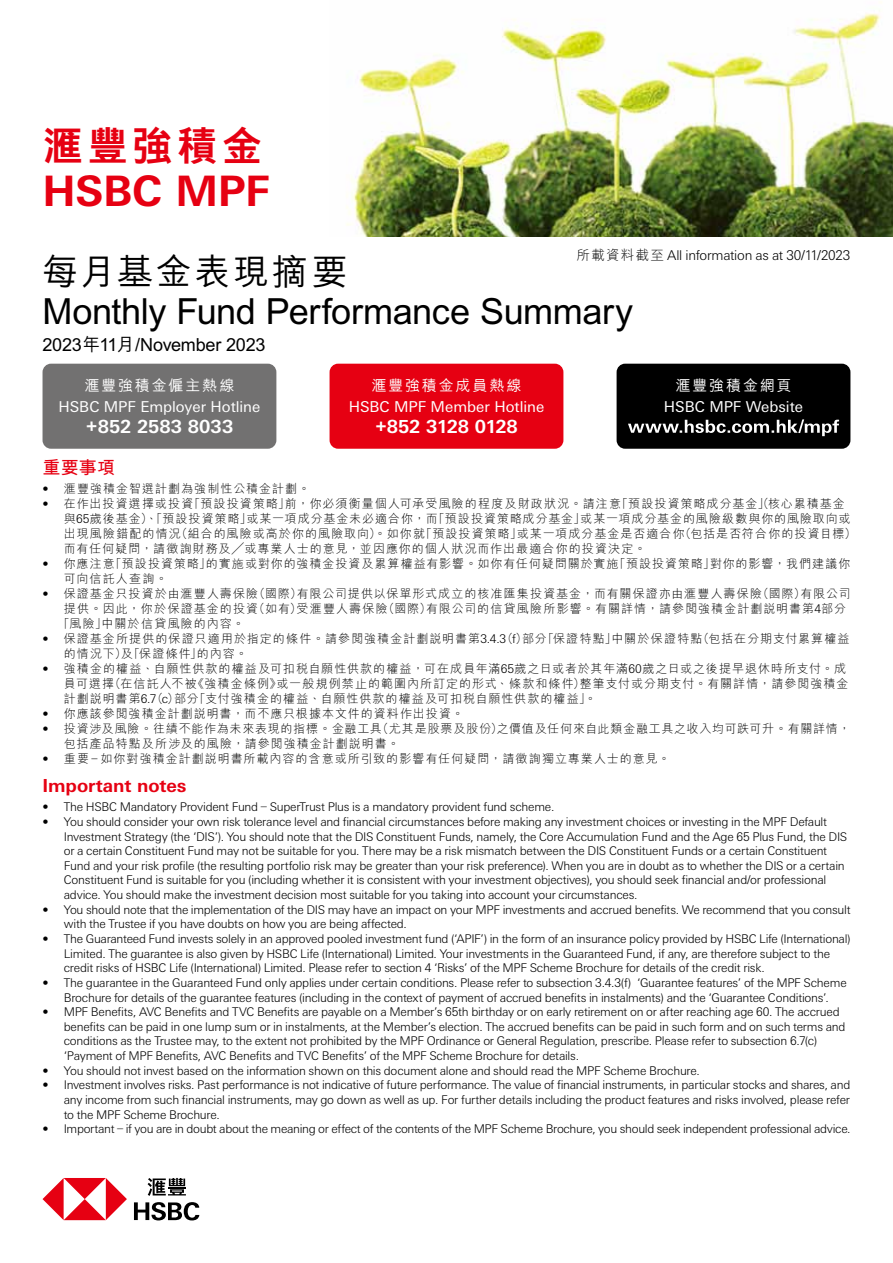
<style>
.page{position:relative;width:893px;height:1263px;background:#fff}
.page>*{position:absolute;margin:0;border:0;box-sizing:border-box;transform-origin:0 0}
.t1{font:700 42px "Univers Nextfor HSBC";letter-spacing:-.015em;color:#e60012}
.t2{font:800 40.5px "M Hei H Kfor HSBC";letter-spacing:.11em;color:#e60012}
.t3{font:500 36px/39px "M Hei H Kfor HSBC";letter-spacing:-.01em;color:#000}
.t4{font:700 18px "Univers Nextfor HSBC";letter-spacing:-.01em;color:#fff}
.t5{font:500 18px "M Hei H Kfor HSBC";letter-spacing:-.01em;color:#000}
.t6{font:700 18px "Univers Nextfor HSBC";letter-spacing:-.005em;color:#e60012}
.t7{font:700 18px "M Hei H Kfor HSBC";color:#e60012}
.t8{font:15px "Univers Nextfor HSBC";color:#fff}
.t9{font:500 15px "M Hei H Kfor HSBC";letter-spacing:.125em;color:#fff}
.t10{font:300 13.5px "Univers Nextfor HSBC";letter-spacing:-.02em;color:#000}
.t11{font:300 12px/14.7px "Univers Nextfor HSBC";letter-spacing:-.02em;color:#000}
.t12{font:300 12px/15px "M Hei H Kfor HSBC";letter-spacing:.085em;color:#000}
.s1{font-family:"M Hei H Kfor HSBC"}
.s2{font-family:"Univers Nextfor HSBC"}
</style>
<div class="page">
<img style="left:346px;top:13px;width:547px;height:223px">
<div style="left:43px;top:364px;width:233px;height:85px;background:#727171;border-radius:9px"></div>
<div style="left:330px;top:364px;width:233px;height:85px;background:#e60012;border-radius:9px"></div>
<div style="left:617px;top:364px;width:233px;height:85px;background:#000;border-radius:9px"></div>
<svg style="left:628px;top:419px;width:211px;height:17px"></svg>
<svg style="left:43px;top:1178px;width:84px;height:42px"></svg>
<svg style="left:134px;top:1202px;width:65px;height:18px"></svg>
<svg style="left:148px;top:1178px;width:38px;height:18px"></svg>
<h2 class="t2" style="left:43px;top:126px;width:221px">滙豐強積金</h2>
<h1 class="t1" style="left:43px;top:161px;width:229px">HSBC MPF</h1>
<p class="t10" style="left:577px;top:246px;width:275px"><span class="s1">所載資料截至</span> All information as at 30/11/2023</p>
<h3 class="t3" style="left:43px;top:249px;width:592px">每月基金表現摘要<br>Monthly Fund Performance Summary</h3>
<h3 class="t5" style="left:43px;top:331px;width:225px">2023年11月/November 2023</h3>
<p class="t9" style="left:84px;top:374px;width:152px">滙豐強積金僱主熱線</p>
<p class="t8" style="left:58px;top:396px;width:203px">HSBC MPF Employer Hotline</p>
<h3 class="t4" style="left:98px;top:413px;width:137px">852 2583 8033</h3>
<p class="t9" style="left:371px;top:374px;width:152px">滙豐強積金成員熱線</p>
<p class="t8" style="left:349px;top:396px;width:197px">HSBC MPF Member Hotline</p>
<h3 class="t4" style="left:375px;top:413px;width:144px">+852 3128 0128</h3>
<p class="t9" style="left:675px;top:374px;width:117px">滙豐強積金網頁</p>
<p class="t8" style="left:664px;top:396px;width:141px">HSBC MPF Website</p>
<h3 class="t7" style="left:43px;top:454px;width:74px">重要事項</h3>
<p class="t12" style="left:43px;top:481px;width:269px"><span class="s2">•</span> 滙豐強積金智選計劃為強制性公積金計劃。</p>
<p class="t12" style="left:64px;top:496px;width:794px;text-indent:-21px"><span class="s2">•</span> 在作出投資選擇或投資「預設投資策略」前，你必須衡量個人可承受風險的程度及財政狀況。請注意「預設投資策略成分基金」（核心累積基金與<span class="s2">65</span>歲後基金）、「預設投資策略」或某一項成分基金未必適合你，而「預設投資策略成分基金」或某一項成分基金的風險級數與你的風險取向或出現風險錯配的情況（組合的風險或高於你的風險取向）。如你就「預設投資策略」或某一項成分基金是否適合你（包括是否符合你的投資目標）而有任何疑問，請徵詢財務及╱或專業人士的意見，並因應你的個人狀況而作出最適合你的投資決定。</p>
<p class="t12" style="left:64px;top:556px;width:788px;text-indent:-21px"><span class="s2">•</span> 你應注意「預設投資策略」的實施或對你的強積金投資及累算權益有影響。如你有任何疑問關於實施「預設投資策略」對你的影響，我們建議你可向信託人查詢。</p>
<p class="t12" style="left:43px;top:586px;width:809px"><span class="s2">•</span> 保證基金只投資於由滙豐人壽保險（國際）有限公司提供以保單形式成立的核准匯集投資基金，而有關保證亦由滙豐人壽保險（國際）有限公司</p>
<p class="t12" style="left:64px;top:601px;width:784px">提供。因此，你於保證基金的投資（如有）受滙豐人壽保險（國際）有限公司的信貸風險所影響。有關詳情，請參閱強積金計劃說明書第<span class="s2">4</span>部分</p>
<p class="t12" style="left:58px;top:616px;width:188px">「風險」中關於信貸風險的內容。</p>
<p class="t12" style="left:64px;top:631px;width:787px;text-indent:-21px"><span class="s2">•</span> 保證基金所提供的保證只適用於指定的條件。請參閱強積金計劃說明書第<span class="s2">3.4.3</span>（<span class="s2">f</span>）部分「保證特點」中關於保證特點（包括在分期支付累算權益的情況下）及「保證條件」的內容。</p>
<p class="t12" style="left:64px;top:661px;width:786px;text-indent:-21px"><span class="s2">•</span> 強積金的權益、自願性供款的權益及可扣稅自願性供款的權益，可在成員年滿<span class="s2">65</span>歲之日或者於其年滿<span class="s2">60</span>歲之日或之後提早退休時所支付。成員可選擇（在信託人不被《強積金條例》或一般規例禁止的範圍內所訂定的形式、條款和條件）整筆支付或分期支付。有關詳情，請參閱強積金計劃說明書第<span class="s2">6.7</span>（<span class="s2">c</span>）部分「支付強積金的權益、自願性供款的權益及可扣稅自願性供款的權益」。</p>
<p class="t12" style="left:43px;top:706px;width:423px"><span class="s2">•</span> 你應該參閱強積金計劃說明書，而不應只根據本文件的資料作出投資。</p>
<p class="t12" style="left:64px;top:721px;width:788px;text-indent:-21px"><span class="s2">•</span> 投資涉及風險。往績不能作為未來表現的指標。金融工具（尤其是股票及股份）之價值及任何來自此類金融工具之收入均可跌可升。有關詳情，包括產品特點及所涉及的風險，請參閱強積金計劃說明書。</p>
<p class="t12" style="left:43px;top:751px;width:629px"><span class="s2">•</span> 重要 <span class="s2">–</span> 如你對強積金計劃說明書所載內容的含意或所引致的影響有任何疑問，請徵詢獨立專業人士的意見。</p>
<h3 class="t6" style="left:43px;top:773px;width:146px">Important notes</h3>
<p class="t11" style="left:43px;top:799px;width:513px">• The HSBC Mandatory Provident Fund – SuperTrust Plus is a mandatory provident fund scheme.</p>
<p class="t11" style="left:64px;top:813px;width:785px;text-indent:-21px">• You should consider your own risk tolerance level and financial circumstances before making any investment choices or investing in the MPF Default Investment Strategy (the ‘DIS’). You should note that the DIS Constituent Funds, namely, the Core Accumulation Fund and the Age 65 Plus Fund, the DIS or a certain Constituent Fund may not be suitable for you. There may be a risk mismatch between the DIS Constituent Funds or a certain Constituent Fund and your risk profile (the resulting portfolio risk may be greater than your risk preference). When you are in doubt as to whether the DIS or a certain Constituent Fund is suitable for you (including whether it is consistent with your investment objectives), you should seek financial and/or professional advice. You should make the investment decision most suitable for you taking into account your circumstances.</p>
<p class="t11" style="left:64px;top:901px;width:788px;text-indent:-21px">• You should note that the implementation of the DIS may have an impact on your MPF investments and accrued benefits. We recommend that you consult with the Trustee if you have doubts on how you are being affected.</p>
<p class="t11" style="left:64px;top:930px;width:788px;text-indent:-21px">• The Guaranteed Fund invests solely in an approved pooled investment fund (‘APIF’) in the form of an insurance policy provided by HSBC Life (International)<br>Limited. The guarantee is also given by HSBC Life (International) Limited. Your investments in the Guaranteed Fund, if any, are therefore subject to the credit risks of HSBC Life (International) Limited. Please refer to section 4 ‘Risks’ of the MPF Scheme Brochure for details of the credit risk.</p>
<p class="t11" style="left:43px;top:974px;width:806px;text-align:center">• The guarantee in the Guaranteed Fund only applies under certain conditions. Please refer to subsection 3.4.3(f) ‘Guarantee features’ of the MPF Scheme<br>Brochure for details of the guarantee features (including in the context of payment of accrued benefits in instalments) and the ‘Guarantee Conditions’.</p>
<p class="t11" style="left:64px;top:1004px;width:783px;text-indent:-21px">• MPF Benefits, AVC Benefits and TVC Benefits are payable on a Member’s 65th birthday or on early retirement on or after reaching age 60. The accrued benefits can be paid in one lump sum or in instalments, at the Member’s election. The accrued benefits can be paid in such form and on such terms and conditions as the Trustee may, to the extent not prohibited by the MPF Ordinance or General Regulation, prescribe. Please refer to subsection 6.7(c) ‘Payment of MPF Benefits, AVC Benefits and TVC Benefits’ of the MPF Scheme Brochure for details.</p>
<p class="t11" style="left:43px;top:1062px;width:659px">• You should not invest based on the information shown on this document alone and should read the MPF Scheme Brochure.</p>
<p class="t11" style="left:64px;top:1077px;width:788px;text-align:justify;text-indent:-21px">• Investment involves risks. Past performance is not indicative of future performance. The value of financial instruments, in particular stocks and shares, and any income from such financial instruments, may go down as well as up. For further details including the product features and risks involved, please refer to the MPF Scheme Brochure.</p>
<p class="t11" style="left:43px;top:1121px;width:810px">• Important – if you are in doubt about the meaning or effect of the contents of the MPF Scheme Brochure, you should seek independent professional advice.</p>
</div>
